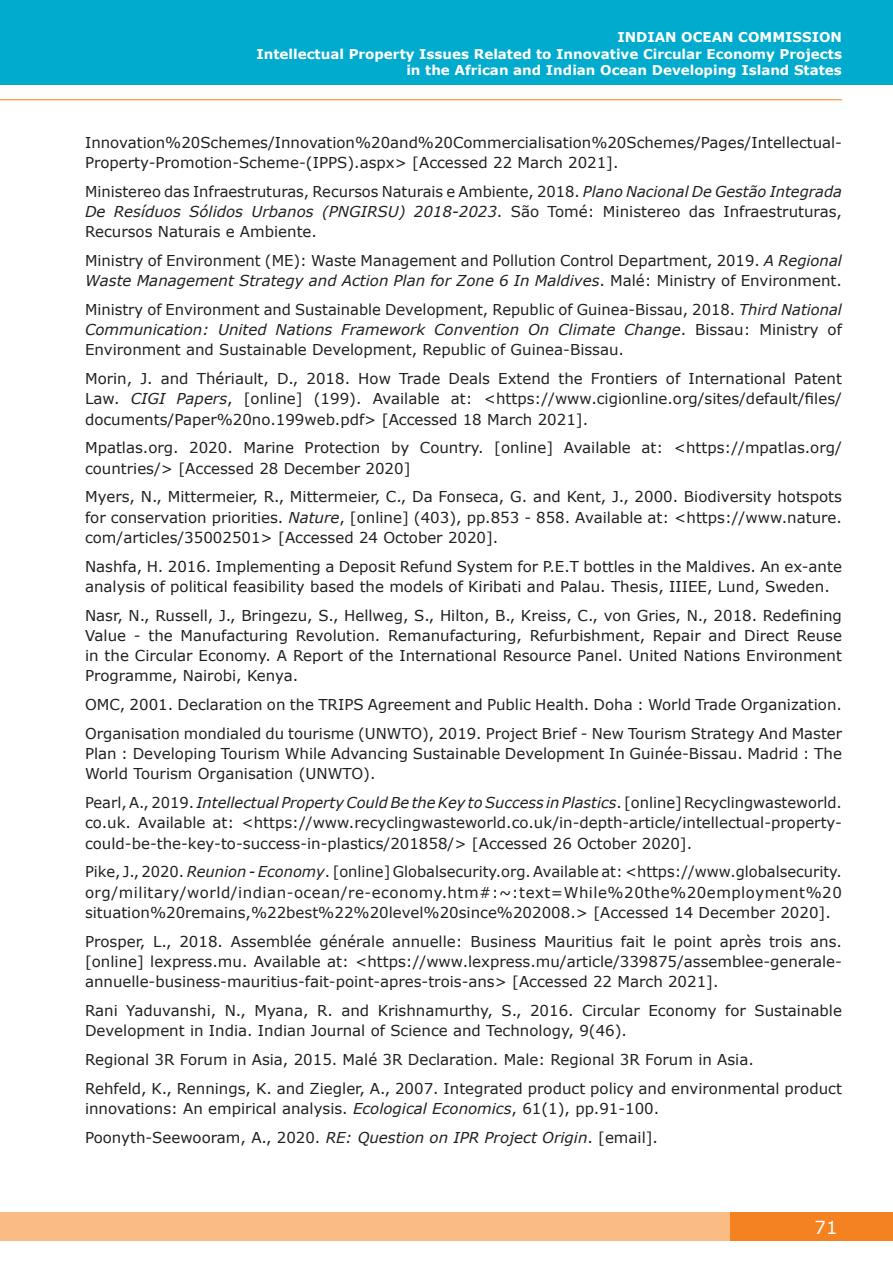
<style>
.page{position:relative;width:893px;height:1263px;background:#fff}
.page>*{position:absolute;margin:0;border:0;box-sizing:border-box;transform-origin:0 0}
.t1{font:18px "Verdana";color:#fff}
.t2{font:15px/20.2px "Verdana";color:#231f20}
.t3{font:700 13.5px/16.5px "Verdana";color:#fff;text-align:right}
.s1{font-style:italic}
</style>
<div class="page">
<div style="left:0;top:0;width:893px;height:84px;background:#00abcd"></div>
<div style="left:723px;top:1213px;width:170px;height:28px;background:#f58220"></div>
<div style="left:0;top:1213px;width:730px;height:28px;background:#fbbb85"></div>
<hr style="left:0;top:99px;width:842px;height:1px;background:#f58220">
<p class="t3" style="left:256px;top:29px;width:587px">INDIAN OCEAN COMMISSION<br>Intellectual Property Issues Related to Innovative Circular Economy Projects in the African and Indian Ocean Developing Island States</p>
<p class="t2" style="left:85px;top:131px;width:758px">Innovation%20Schemes/Innovation%20and%20Commercialisation%20Schemes/Pages/Intellectual-<br>Property-Promotion-Scheme-(IPPS).aspx&gt; [Accessed 22 March 2021].</p>
<p class="t2" style="left:85px;top:180px;width:758px;text-align:justify">Ministereo das Infraestruturas, Recursos Naturais e Ambiente, 2018. <span class="s1">Plano Nacional De Gestão Integrada De Resíduos Sólidos Urbanos (PNGIRSU) 2018-2023</span>. São Tomé: Ministereo das Infraestruturas, Recursos Naturais e Ambiente.</p>
<p class="t2" style="left:85px;top:250px;width:758px">Ministry of Environment (ME): Waste Management and Pollution Control Department, 2019. <span class="s1">A Regional<br>Waste Management Strategy and Action Plan for Zone 6 In Maldives</span>. Malé: Ministry of Environment.</p>
<p class="t2" style="left:85px;top:299px;width:758px;text-align:justify">Ministry of Environment and Sustainable Development, Republic of Guinea-Bissau, 2018. <span class="s1">Third National Communication: United Nations Framework Convention On Climate Change</span>. Bissau: Ministry of Environment and Sustainable Development, Republic of Guinea-Bissau.</p>
<p class="t2" style="left:85px;top:368px;width:758px;text-align:justify">Morin, J. and Thériault, D., 2018. How Trade Deals Extend the Frontiers of International Patent Law. <span class="s1">CIGI Papers</span>, [online] (199). Available at: &lt;https://www.cigionline.org/sites/default/files/ documents/Paper%20no.199web.pdf&gt; [Accessed 18 March 2021].</p>
<p class="t2" style="left:85px;top:437px;width:758px">Mpatlas.org. 2020. Marine Protection by Country. [online] Available at: &lt;https://mpatlas.org/ countries/&gt; [Accessed 28 December 2020]</p>
<p class="t2" style="left:85px;top:486px;width:758px;text-align:justify">Myers, N., Mittermeier, R., Mittermeier, C., Da Fonseca, G. and Kent, J., 2000. Biodiversity hotspots for conservation priorities. <span class="s1">Nature</span>, [online] (403), pp.853 - 858. Available at: &lt;https://www.nature. com/articles/35002501&gt; [Accessed 24 October 2020].</p>
<p class="t2" style="left:85px;top:555px;width:758px">Nashfa, H. 2016. Implementing a Deposit Refund System for P.E.T bottles in the Maldives. An ex-ante analysis of political feasibility based the models of Kiribati and Palau. Thesis, IIIEE, Lund, Sweden.</p>
<p class="t2" style="left:85px;top:604px;width:758px;text-align:justify">Nasr, N., Russell, J., Bringezu, S., Hellweg, S., Hilton, B., Kreiss, C., von Gries, N., 2018. Redefining Value - the Manufacturing Revolution. Remanufacturing, Refurbishment, Repair and Direct Reuse in the Circular Economy. A Report of the International Resource Panel. United Nations Environment Programme, Nairobi, Kenya.</p>
<p class="t2" style="left:85px;top:690px;width:758px;line-height:28.8px">OMC, 2001. Declaration on the TRIPS Agreement and Public Health. Doha : World Trade Organization.<br>Organisation mondialed du tourisme (UNWTO), 2019. Project Brief - New Tourism Strategy And Master</p>
<p class="t2" style="left:85px;top:743px;width:758px">Plan : Developing Tourism While Advancing Sustainable Development In Guinée-Bissau. Madrid : The<br>World Tourism Organisation (UNWTO).</p>
<p class="t2" style="left:85px;top:792px;width:758px;text-align:justify">Pearl, A., 2019. <span class="s1">Intellectual Property Could Be the Key to Success in Plastics</span>. [online] Recyclingwasteworld. co.uk. Available at: &lt;https://www.recyclingwasteworld.co.uk/in-depth-article/intellectual-property&shy;could-be-the-key-to-success-in-plastics/201858/&gt; [Accessed 26 October 2020].</p>
<p class="t2" style="left:85px;top:861px;width:758px;text-align:justify">Pike, J., 2020. <span class="s1">Reunion - Economy</span>. [online] Globalsecurity.org. Available at: &lt;https://www.globalsecurity. org/military/world/indian-ocean/re-economy.htm#:~:text=While%20the%20employment%20 situation%20remains,%22best%22%20level%20since%202008.&gt; [Accessed 14 December 2020].</p>
<p class="t2" style="left:85px;top:931px;width:758px;text-align:justify">Prosper, L., 2018. Assemblée générale annuelle: Business Mauritius fait le point après trois ans. [online] lexpress.mu. Available at: &lt;https://www.lexpress.mu/article/339875/assemblee-generale&shy;annuelle-business-mauritius-fait-point-apres-trois-ans&gt; [Accessed 22 March 2021].</p>
<p class="t2" style="left:85px;top:1000px;width:758px">Rani Yaduvanshi, N., Myana, R. and Krishnamurthy, S., 2016. Circular Economy for Sustainable<br>Development in India. Indian Journal of Science and Technology, 9(46).</p>
<p class="t2" style="left:85px;top:1044px;width:758px;line-height:28.8px">Regional 3R Forum in Asia, 2015. Malé 3R Declaration. Male: Regional 3R Forum in Asia.<br>Rehfeld, K., Rennings, K. and Ziegler, A., 2007. Integrated product policy and environmental product</p>
<p class="t2" style="left:85px;top:1094px;width:576px;line-height:28.8px">innovations: An empirical analysis. <span class="s1">Ecological Economics</span>, 61(1), pp.91-100.<br>Poonyth-Seewooram, A., 2020. <span class="s1">RE: Question on IPR Project Origin</span>. [email].</p>
<p class="t1" style="left:815px;top:1216px;width:24px">71</p>
</div>
